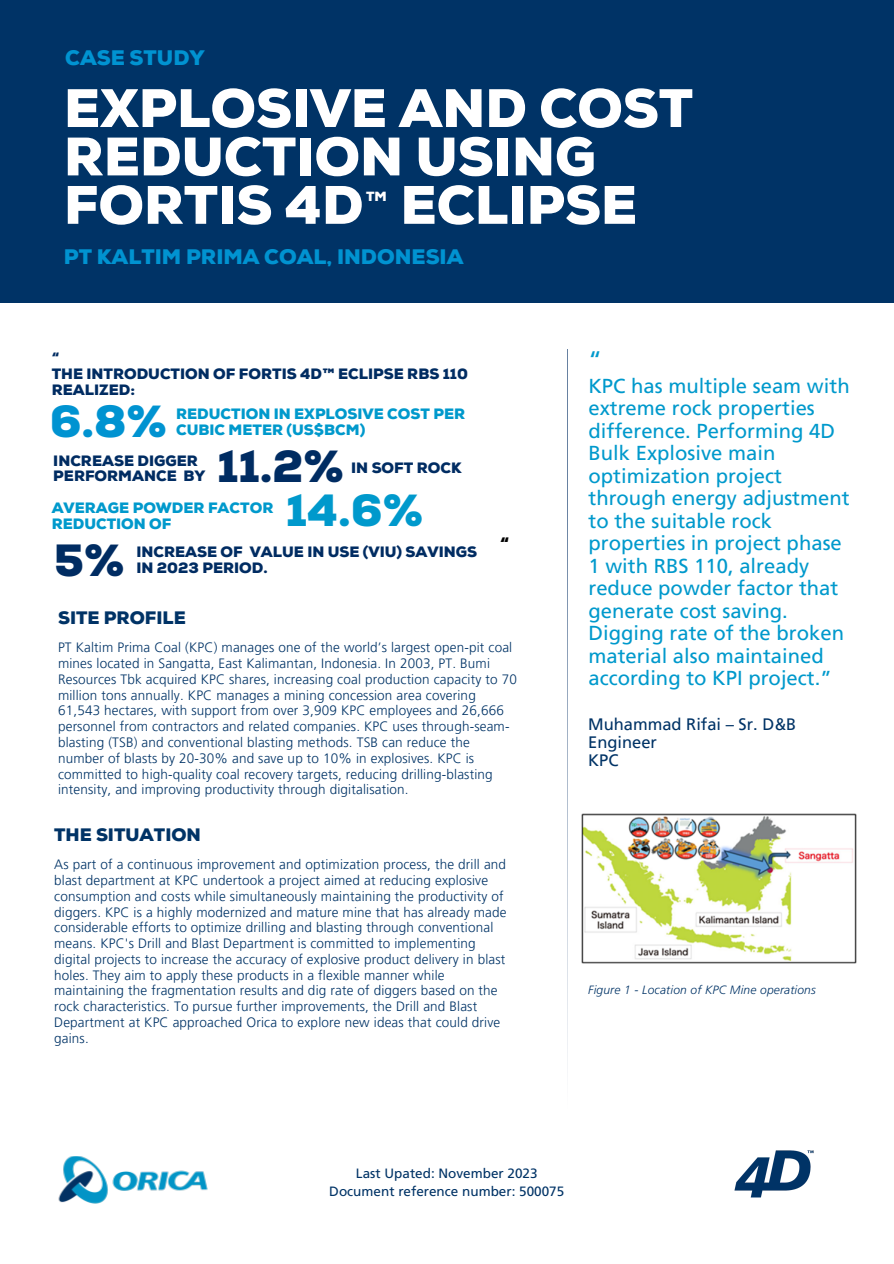
<style>
.page{position:relative;width:894px;height:1264px;background:#fff}
.page>*{position:absolute;margin:0;border:0;box-sizing:border-box;transform-origin:0 0}
.t1{font:900 54px/48.3px "Nexa";color:#fff}
.t2{font:900 45px "Nexa";color:#002c62}
.t3{font:900 45px "Nexa";color:#09c}
.t4{font:900 45px "Nexa";color:#0093d1}
.t5{font:24px "Frutiger LT Std";color:#09c}
.t6{font:900 21px "Nexa";color:#0093d1}
.t7{font:20.25px/22.5px "Frutiger LT Std";color:#09c}
.t8{font:900 18px "Nexa";color:#036}
.t9{font:900 18px "Nexa";color:#000}
.t10{font:16.5px/18px "Frutiger LT Pro";color:#036}
.t11{font:900 15px/15.8px "Nexa";color:#002c62}
.t12{font:900 15px/15.8px "Nexa";color:#09c}
.t13{font:300 13.5px/15.8px "Frutiger LT Pro";letter-spacing:.01em;color:#036}
.t14{font:13.5px "Frutiger LT Std";color:#036}
.t15{font:900 13.35px "Nexa";color:#fff}
.t16{font:italic 300 12px "Frutiger LT Std";letter-spacing:.015em;color:#036}
</style>
<div class="page">
<div style="left:0;top:0;width:892px;height:303px;background:#036"></div>
<svg style="left:567px;top:349px;width:1px;height:720px"></svg>
<img style="left:58px;top:1156px;width:150px;height:48px">
<img style="left:581px;top:813px;width:276px;height:150px">
<img style="left:734px;top:1150px;width:80px;height:48px">
<h2 class="t6" style="left:65px;top:46px;width:141px">CASE STUDY</h2>
<p class="t1" style="left:64px;top:86px;width:630px">EXPLOSIVE AND COST<br>REDUCTION USING<br>FORTIS 4D ECLIPSE</p>
<p class="t15" style="left:366px;top:188px;width:22px">TM</p>
<h2 class="t6" style="left:64px;top:244px;width:401px">PT KALTIM PRIMA COAL, INDONESIA</h2>
<p class="t11" style="left:52px;top:351px;width:9px">“</p>
<p class="t11" style="left:52px;top:366px;width:417px">THE INTRODUCTION OF FORTIS 4D™ ECLIPSE RBS 110<br>REALIZED:</p>
<p class="t4" style="left:50px;top:395px;width:119px">6.8%</p>
<h5 class="t12" style="left:176px;top:407px;width:290px">REDUCTION IN EXPLOSIVE COST PER</h5>
<h5 class="t12" style="left:176px;top:422px;width:190px">CUBIC METER (US$BCM)</h5>
<h5 class="t11" style="left:53px;top:453px;width:146px">INCREASE DIGGER</h5>
<p class="t11" style="left:53px;top:469px;width:154px">PERFORMANCE BY</p>
<p class="t2" style="left:217px;top:440px;width:128px">11.2%</p>
<h4 class="t11" style="left:351px;top:461px;width:112px">IN SOFT ROCK</h4>
<h6 class="t12" style="left:52px;top:500px;width:223px">AVERAGE POWDER FACTOR<br>REDUCTION OF</h6>
<p class="t3" style="left:286px;top:484px;width:139px">14.6%</p>
<p class="t11" style="left:136px;top:544px;width:342px">INCREASE OF VALUE IN USE (VIU) SAVINGS</p>
<p class="t2" style="left:54px;top:533px;width:72px">5%</p>
<p class="t11" style="left:136px;top:560px;width:133px">IN 2023 PERIOD.</p>
<p class="t8" style="left:58px;top:607px;width:129px">SITE PROFILE</p>
<p class="t9" style="left:500px;top:533px;width:11px">“</p>
<p class="t13" style="left:58px;top:639px;width:460px">PT Kaltim Prima Coal (KPC) manages one of the world’s largest open-pit coal mines located in Sangatta, East Kalimantan, Indonesia. In 2003, PT. Bumi Resources Tbk acquired KPC shares, increasing coal production capacity to 70 million tons annually. KPC manages a mining concession area covering 61,543 hectares, with support from over 3,909 KPC employees and 26,666 personnel from contractors and related companies. KPC uses through-seam&shy;blasting (TSB) and conventional blasting methods. TSB can reduce the number of blasts by 20-30% and save up to 10% in explosives. KPC is committed to high-quality coal recovery targets, reducing drilling-blasting intensity, and improving productivity through digitalisation.</p>
<p class="t8" style="left:54px;top:823px;width:148px">THE SITUATION</p>
<h2 class="t13" style="left:54px;top:856px;width:453px">As part of a continuous improvement and optimization process, the drill and blast department at KPC undertook a project aimed at reducing explosive consumption and costs while simultaneously maintaining the productivity of diggers. KPC is a highly modernized and mature mine that has already made considerable efforts to optimize drilling and blasting through conventional means. KPC's Drill and Blast Department is committed to implementing digital projects to increase the accuracy of explosive product delivery in blast holes. They aim to apply these products in a flexible manner while maintaining the fragmentation results and dig rate of diggers based on the rock characteristics. To pursue further improvements, the Drill and Blast Department at KPC approached Orica to explore new ideas that could drive gains.</h2>
<h2 class="t5" style="left:588px;top:350px;width:15px">“</h2>
<h2 class="t7" style="left:588px;top:376px;width:263px">KPC has multiple seam with extreme rock properties difference. Performing 4D<br>Bulk Explosive main optimization project through energy adjustment to the suitable rock properties in project phase<br>1 with RBS 110, already reduce powder factor that generate cost saving.<br>Digging rate of the broken material also maintained according to KPI project.”</h2>
<p class="t10" style="left:588px;top:715px;width:209px">Muhammad Rifai – Sr. D&amp;B<br>Engineer<br>KPC</p>
<p class="t16" style="left:588px;top:984px;width:229px">Figure 1 - Location of KPC Mine operations</p>
<p class="t14" style="left:356px;top:1167px;width:183px">Last Upated: November 2023</p>
<h3 class="t14" style="left:329px;top:1185px;width:236px">Document reference number: 500075</h3>
</div>
